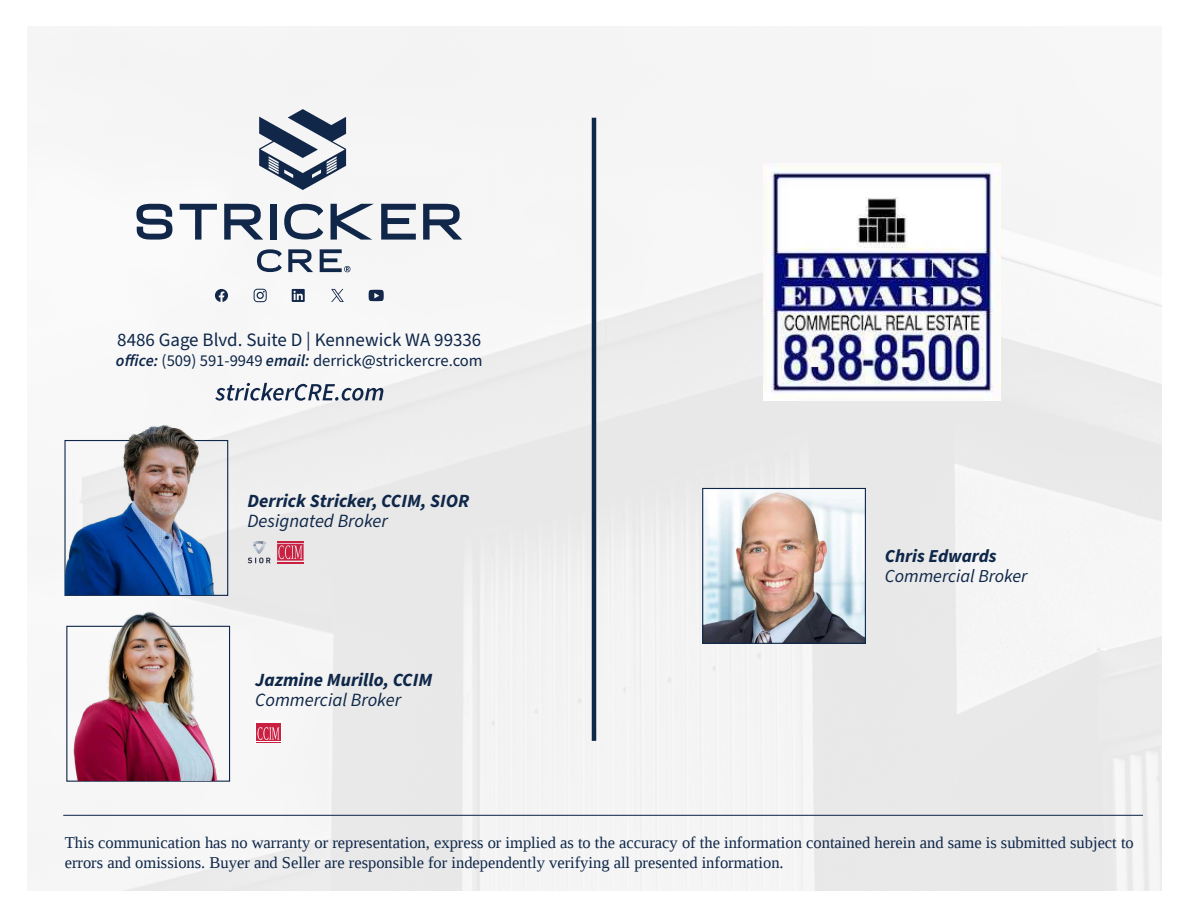
<style>
.page{position:relative;width:1188px;height:918px;background:#fff}
.page>*{position:absolute;margin:0;border:0;box-sizing:border-box;transform-origin:0 0}
.t1{font:18.9px "Source Sans Pro";color:#0f2749}
.t2{font:italic 700 18.6px "Source Sans Pro";color:#0f2749}
.t3{font:italic 18.6px "Source Sans Pro";color:#0f2749}
.t4{font:italic 18.3px "Source Sans Pro";color:#0f2749}
.t5{font:italic 700 18.3px "Source Sans Pro";color:#0f2749}
.t6{font:16.65px "Source Sans Pro";color:#0f2749}
.t7{font:16.5px/19.8px "Liberation Serif";color:#0f2749}
.s1{font-weight:600;font-style:italic}
</style>
<div class="page">
<img style="left:49px;top:27px;width:1112px;height:864px">
<svg style="left:136px;top:204px;width:36px;height:36px"></svg>
<svg style="left:180px;top:204px;width:37px;height:36px"></svg>
<svg style="left:224px;top:204px;width:39px;height:36px"></svg>
<div style="left:271px;top:204px;width:6px;height:36px;background:#11274a"></div>
<svg style="left:284px;top:204px;width:39px;height:36px"></svg>
<svg style="left:331px;top:204px;width:43px;height:36px"></svg>
<svg style="left:381px;top:204px;width:35px;height:36px"></svg>
<svg style="left:423px;top:204px;width:39px;height:36px"></svg>
<svg style="left:257px;top:249px;width:25px;height:23px"></svg>
<svg style="left:288px;top:249px;width:25px;height:23px"></svg>
<svg style="left:320px;top:249px;width:30px;height:23px"></svg>
<svg style="left:259px;top:109px;width:87px;height:81px"></svg>
<img style="left:704px;top:490px;width:160px;height:152px">
<div style="left:702px;top:488px;width:164px;height:156px;border:1px solid #0f2749"></div>
<img style="left:66px;top:418px;width:162px;height:177px">
<img style="left:65px;top:609px;width:169px;height:172px">
<svg style="left:277px;top:541px;width:27px;height:22px"></svg>
<svg style="left:255px;top:720px;width:27px;height:22px"></svg>
<div style="left:256px;top:726px;width:24px;height:15px;background:#ca2042"></div>
<svg style="left:256px;top:723px;width:24px;height:17px"></svg>
<svg style="left:248px;top:541px;width:22px;height:22px"></svg>
<hr style="left:63px;top:815px;width:1080px;height:1px;background:#11274a">
<svg style="left:215px;top:383px;width:168px;height:18px"></svg>
<svg style="left:215px;top:289px;width:13px;height:13px"></svg>
<svg style="left:254px;top:289px;width:13px;height:13px"></svg>
<svg style="left:292px;top:289px;width:15px;height:13px"></svg>
<svg style="left:331px;top:289px;width:13px;height:13px"></svg>
<svg style="left:369px;top:290px;width:15px;height:11px"></svg>
<hr style="left:592px;top:118px;width:4px;height:623px;background:#0f2749">
<img style="left:764px;top:164px;width:236px;height:237px">
<p class="t1" style="left:117px;top:327px;width:366px">8486 Gage Blvd. Suite D | Kennewick WA 99336</p>
<p class="t6" style="left:116px;top:349px;width:368px"><span class="s1">office:</span> (509) 591-9949 <span class="s1">email:</span> derrick@strickercre.com</p>
<p class="t2" style="left:248px;top:488px;width:223px">Derrick Stricker, CCIM, SIOR</p>
<p class="t3" style="left:248px;top:509px;width:142px">Designated Broker</p>
<p class="t2" style="left:255px;top:667px;width:179px">Jazmine Murillo, CCIM</p>
<p class="t3" style="left:255px;top:688px;width:147px">Commercial Broker</p>
<p class="t5" style="left:885px;top:543px;width:113px">Chris Edwards</p>
<p class="t4" style="left:885px;top:563px;width:144px">Commercial Broker</p>
<p class="t7" style="left:65px;top:832px;width:1071px">This communication has no warranty or representation, express or implied as to the accuracy of the information contained herein and same is submitted subject to errors and omissions. Buyer and Seller are responsible for independently verifying all presented information.</p>
</div>
